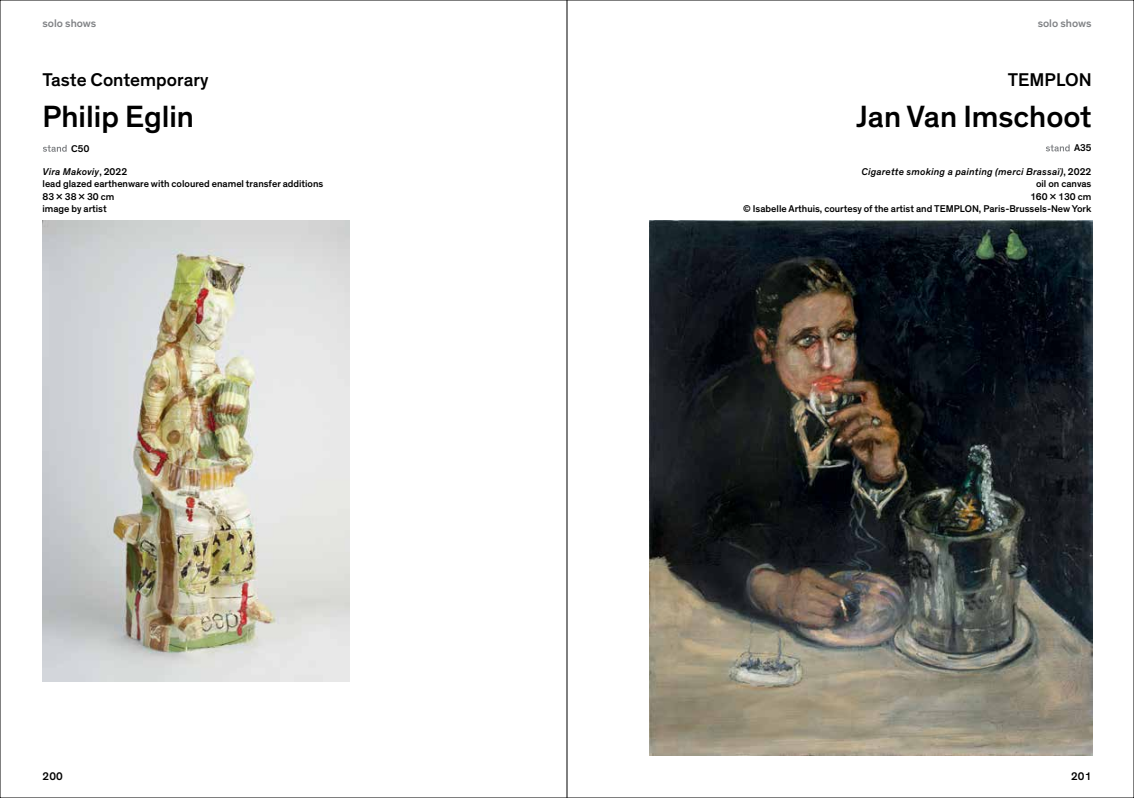
<style>
.page{position:relative;width:1134px;height:798px;background:#fff}
.page>*{position:absolute;margin:0;border:0;box-sizing:border-box;transform-origin:0 0}
.t1{font:500 31.25px "Theinhardt";color:#000}
.t2{font:500 18.75px "Theinhardt";color:#000}
.t3{font:500 11.25px "Theinhardt";color:#808285}
.t4{font:500 11.25px "Theinhardt";color:#000}
.t5{font:500 10px/12.5px "Theinhardt";color:#000;text-align:right}
.s1{font-style:italic}
</style>
<div class="page">
<img style="left:650px;top:220px;width:442px;height:535px">
<svg style="left:1046px;top:144px;width:24px;height:7px"></svg>
<img style="left:43px;top:220px;width:307px;height:461px">
<svg style="left:43px;top:145px;width:24px;height:7px"></svg>
<hr style="left:567px;top:0;width:1px;height:797px;background:#000">
<p class="t3" style="left:43px;top:16px;width:55px">solo shows</p>
<p class="t3" style="left:1038px;top:16px;width:55px">solo shows</p>
<h2 class="t2" style="left:43px;top:68px;width:168px">Taste Contemporary</h2>
<h1 class="t1" style="left:43px;top:98px;width:153px">Philip Eglin</h1>
<p class="t5" style="left:43px;top:165px;width:282px;text-align:left"><span class="s1">Vira Makoviy</span>, 2022<br>lead glazed earthenware with coloured enamel transfer additions<br>83 x 38 x 30 cm<br>image by artist</p>
<p class="t5" style="left:71px;top:142px;width:20px">C50</p>
<h2 class="t2" style="left:1008px;top:68px;width:86px">TEMPLON</h2>
<h1 class="t1" style="left:856px;top:98px;width:237px">Jan Van Imschoot</h1>
<p class="t5" style="left:1074px;top:142px;width:19px">A35</p>
<p class="t5" style="left:743px;top:165px;width:350px"><span class="s1">Cigarette smoking a painting (merci Brassaï)</span>, 2022<br>oil on canvas<br>160 x 130 cm<br>© Isabelle Arthuis, courtesy of the artist and TEMPLON, Paris-Brussels-New York</p>
<p class="t4" style="left:43px;top:769px;width:22px">200</p>
<p class="t4" style="left:1071px;top:769px;width:22px">201</p>
</div>
